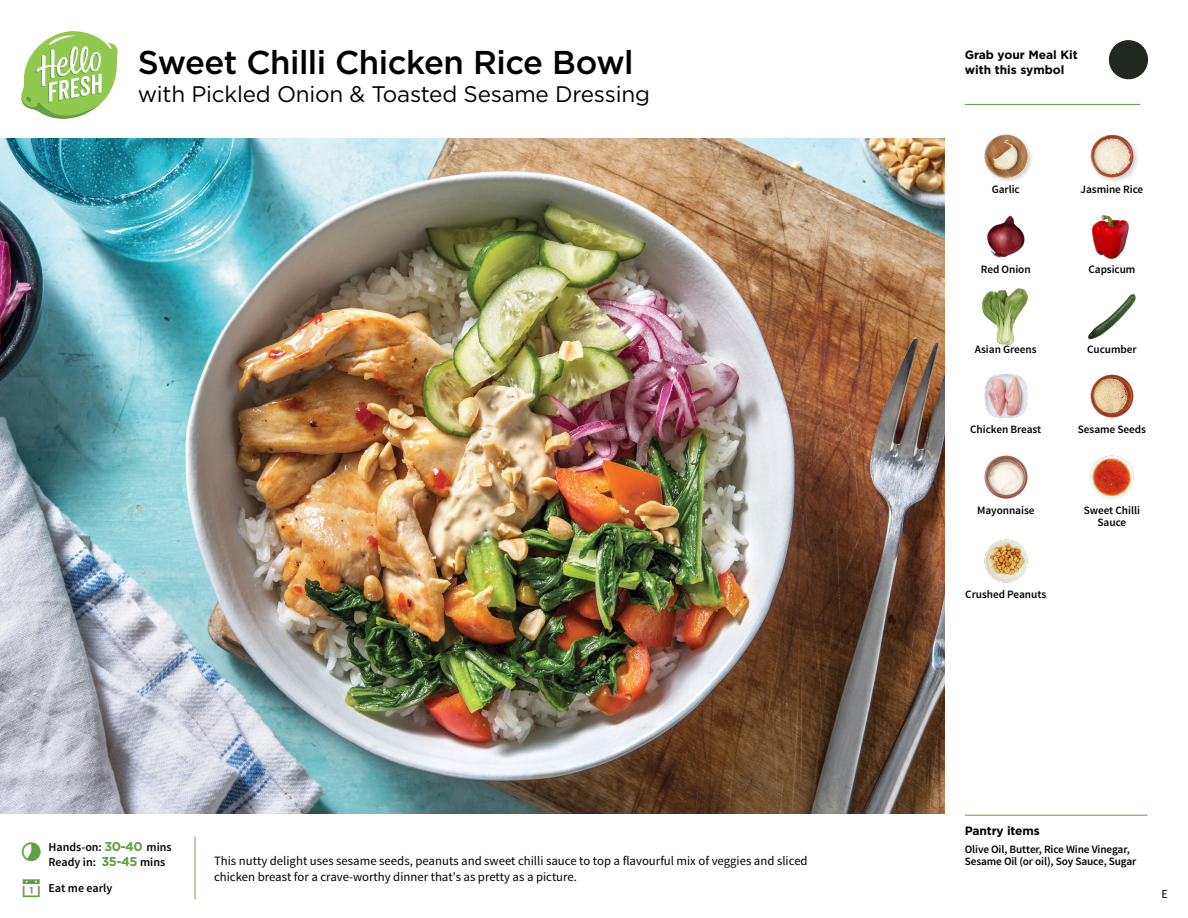
<style>
.page{position:relative;width:1188px;height:918px;background:#fff}
.page>*{position:absolute;margin:0;border:0;box-sizing:border-box;transform-origin:0 0}
.t1{font:500 33px "Gotham";letter-spacing:-.02em;color:#000}
.t2{font:22.5px "Gotham";letter-spacing:-.01em;color:#000}
.t3{font:12.75px/16.5px "Source Sans Pro";color:#000}
.t4{font:600 12px/15px "Source Sans Pro";color:#000}
.t5{font:700 12px/15px "Gotham";color:#000}
.t6{font:12px "Source Sans Pro";color:#000}
.t7{font:600 11.25px/12px "Source Sans Pro";letter-spacing:-.005em;color:#000;text-align:center}
.s1{font-family:"Gotham";font-weight:700;font-size:12.75px;color:#609f43}
</style>
<div class="page">
<svg style="left:21px;top:31px;width:97px;height:88px"></svg>
<img style="left:0;top:139px;width:945px;height:675px">
<img style="left:1087px;top:294px;width:49px;height:46px">
<img style="left:1090px;top:374px;width:44px;height:44px">
<img style="left:984px;top:374px;width:44px;height:44px">
<img style="left:1090px;top:455px;width:44px;height:44px">
<img style="left:984px;top:455px;width:44px;height:44px">
<img style="left:984px;top:539px;width:44px;height:44px">
<img style="left:982px;top:288px;width:46px;height:57px">
<img style="left:987px;top:215px;width:38px;height:43px">
<img style="left:1091px;top:215px;width:38px;height:44px">
<img style="left:984px;top:134px;width:48px;height:48px">
<img style="left:1090px;top:134px;width:48px;height:47px">
<hr style="left:965px;top:104px;width:175px;height:1px;background:#609f43">
<hr style="left:965px;top:815px;width:183px;height:1px;background:#609f43">
<svg style="left:1108px;top:40px;width:41px;height:40px"></svg>
<h1 class="t1" style="left:138px;top:41px;width:497px">Sweet Chilli Chicken Rice Bowl</h1>
<h2 class="t2" style="left:138px;top:80px;width:514px">with Pickled Onion &amp; Toasted Sesame Dressing</h2>
<p class="t4" style="left:48px;top:840px;width:125px">Hands-on: <span class="s1">30-40</span> mins<br>Ready in: <span class="s1">35-45</span> mins</p>
<p class="t4" style="left:48px;top:880px;width:65px">Eat me early</p>
<p class="t3" style="left:214px;top:852px;width:595px">This nutty delight uses sesame seeds, peanuts and sweet chilli sauce to top a flavourful mix of veggies and sliced chicken breast for a crave-worthy dinner that's as pretty as a picture.</p>
<p class="t5" style="left:965px;top:47px;width:115px">Grab your Meal Kit with this symbol</p>
<p class="t7" style="left:992px;top:184px;width:30px">Garlic</p>
<p class="t7" style="left:1081px;top:184px;width:64px">Jasmine Rice</p>
<p class="t7" style="left:981px;top:264px;width:51px">Red Onion</p>
<p class="t7" style="left:1088px;top:264px;width:49px">Capsicum</p>
<p class="t7" style="left:975px;top:344px;width:63px">Asian Greens</p>
<p class="t7" style="left:1087px;top:344px;width:51px">Cucumber</p>
<p class="t7" style="left:970px;top:424px;width:73px">Chicken Breast</p>
<p class="t7" style="left:1078px;top:424px;width:70px">Sesame Seeds</p>
<p class="t7" style="left:977px;top:505px;width:59px">Mayonnaise</p>
<p class="t7" style="left:965px;top:589px;width:82px">Crushed Peanuts</p>
<p class="t7" style="left:1084px;top:505px;width:58px">Sweet Chilli<br>Sauce</p>
<p class="t5" style="left:965px;top:823px;width:77px">Pantry items</p>
<p class="t7" style="left:965px;top:843px;width:173px;text-align:left">Olive Oil, Butter, Rice Wine Vinegar,<br>Sesame Oil (or oil), Soy Sauce, Sugar</p>
<p class="t6" style="left:1161px;top:886px;width:8px">E</p>
</div>
